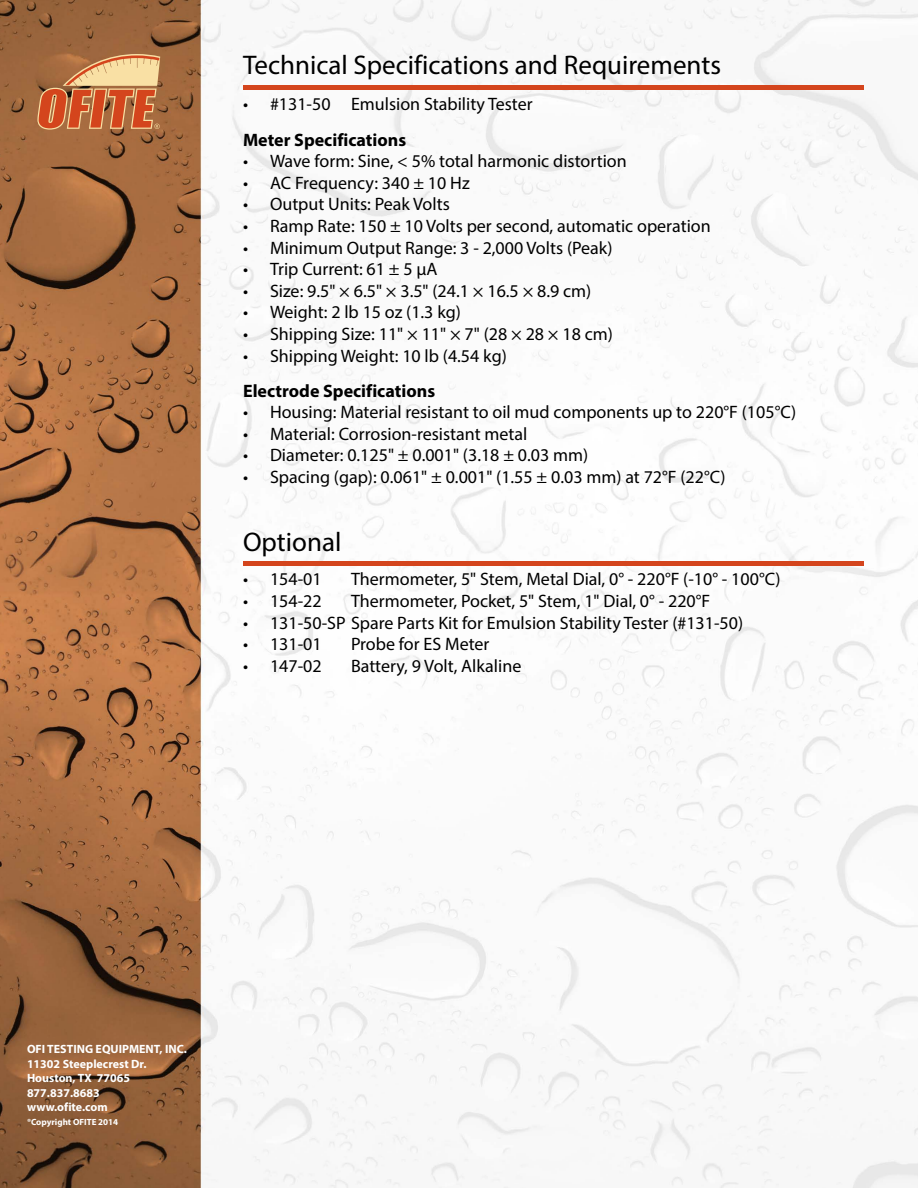
<style>
.page{position:relative;width:918px;height:1188px;background:#fff}
.page>*{position:absolute;margin:0;border:0;box-sizing:border-box;transform-origin:0 0}
.t1{font:27px "Myriad Pro";color:#000}
.t2{font:18px "Myriad Pro";color:#000}
.t3{font:700 18px "Myriad Pro";color:#000}
.t4{font:700 12px/14.4px "Myriad Pro";color:#fff}
.t5{font:700 9px "Myriad Pro";color:#fff}
</style>
<div class="page">
<img style="left:0;top:0;width:918px;height:1188px">
<svg style="left:37px;top:54px;width:123px;height:76px;background:#cb8152"></svg>
<hr style="left:243px;top:85px;width:621px;height:4px;background:#d4451d">
<div style="left:243px;top:561px;width:621px;height:5px;background:#d4451d"></div>
<h1 class="t1" style="left:243px;top:49px;width:480px">Technical Specifications and Requirements</h1>
<p class="t2" style="left:243px;top:93px;width:291px">• #131-50 Emulsion Stability Tester</p>
<p class="t3" style="left:243px;top:128px;width:165px">Meter Specifications</p>
<p class="t2" style="left:243px;top:150px;width:385px">• Wave form: Sine, &lt; 5% total harmonic distortion</p>
<p class="t2" style="left:243px;top:172px;width:228px">• AC Frequency: 340 ± 10 Hz</p>
<p class="t2" style="left:243px;top:193px;width:208px">• Output Units: Peak Volts</p>
<p class="t2" style="left:243px;top:215px;width:469px">• Ramp Rate: 150 ± 10 Volts per second, automatic operation</p>
<p class="t2" style="left:243px;top:236px;width:371px">• Minimum Output Range: 3 - 2,000 Volts (Peak)</p>
<p class="t2" style="left:243px;top:258px;width:196px">• Trip Current: 61 ± 5 μA</p>
<p class="t2" style="left:243px;top:280px;width:350px">• Size: 9.5" × 6.5" × 3.5" (24.1 × 16.5 × 8.9 cm)</p>
<p class="t2" style="left:243px;top:301px;width:219px">• Weight: 2 lb 15 oz (1.3 kg)</p>
<p class="t2" style="left:243px;top:323px;width:372px">• Shipping Size: 11" × 11" × 7" (28 × 28 × 18 cm)</p>
<p class="t2" style="left:243px;top:344px;width:265px">• Shipping Weight: 10 lb (4.54 kg)</p>
<p class="t3" style="left:243px;top:379px;width:194px">Electrode Specifications</p>
<p class="t2" style="left:243px;top:401px;width:555px">• Housing: Material resistant to oil mud components up to 220°F (105°C)</p>
<p class="t2" style="left:243px;top:423px;width:286px">• Material: Corrosion-resistant metal</p>
<p class="t2" style="left:243px;top:444px;width:347px">• Diameter: 0.125" ± 0.001" (3.18 ± 0.03 mm)</p>
<p class="t2" style="left:243px;top:466px;width:484px">• Spacing (gap): 0.061" ± 0.001" (1.55 ± 0.03 mm) at 72°F (22°C)</p>
<h1 class="t1" style="left:243px;top:525px;width:100px">Optional</h1>
<p class="t2" style="left:243px;top:568px;width:80px">• 154-01</p>
<p class="t2" style="left:351px;top:568px;width:431px">Thermometer, 5" Stem, Metal Dial, 0° - 220°F (-10° - 100°C)</p>
<p class="t2" style="left:243px;top:590px;width:80px">• 154-22</p>
<p class="t2" style="left:351px;top:590px;width:361px">Thermometer, Pocket, 5" Stem, 1" Dial, 0° - 220°F</p>
<p class="t2" style="left:243px;top:611px;width:502px">• 131-50-SP Spare Parts Kit for Emulsion Stability Tester (#131-50)</p>
<p class="t2" style="left:243px;top:633px;width:80px">• 131-01</p>
<p class="t2" style="left:351px;top:633px;width:140px">Probe for ES Meter</p>
<p class="t2" style="left:243px;top:655px;width:80px">• 147-02</p>
<p class="t2" style="left:351px;top:655px;width:172px">Battery, 9 Volt, Alkaline</p>
<p class="t4" style="left:27px;top:1042px;width:161px">OFI TESTING EQUIPMENT, INC.<br>11302 Steeplecrest Dr.<br>Houston, TX 77065<br>877.837.8683<br>www.ofite.com</p>
<p class="t5" style="left:27px;top:1116px;width:93px">®Copyright OFITE 2014</p>
</div>
